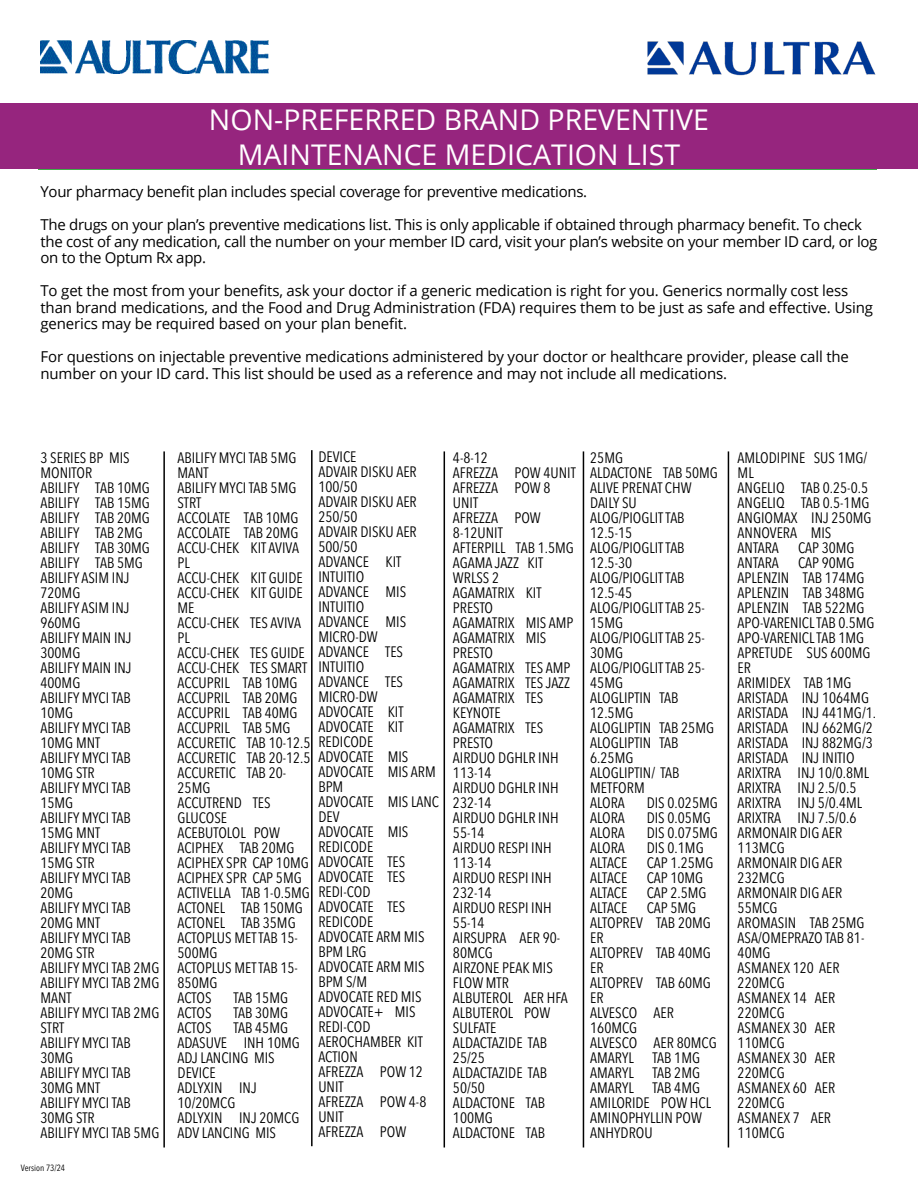
<style>
.page{position:relative;width:918px;height:1188px;background:#fff}
.page>*{position:absolute;margin:0;border:0;box-sizing:border-box;transform-origin:0 0}
.t1{font:28.5px/34.2px "Open Sans";color:#fff;text-align:center}
.t2{font:condensed 15px/15px "Avenir Next LT Pro";color:#000}
.t3{font:15px/16.5px "Open Sans";letter-spacing:-.01em;color:#000}
.t4{font:condensed 9px "Avenir Next LT Pro";color:#000}
</style>
<div class="page">
<div style="left:0;top:104px;width:918px;height:65px;background:#96257e"></div>
<img style="left:40px;top:40px;width:228px;height:33px">
<img style="left:647px;top:41px;width:229px;height:35px">
<hr style="left:163px;top:451px;width:2px;height:697px;background:#000">
<hr style="left:311px;top:450px;width:2px;height:696px;background:#000">
<hr style="left:444px;top:451px;width:1px;height:697px;background:#000">
<hr style="left:583px;top:451px;width:1px;height:697px;background:#000">
<hr style="left:728px;top:451px;width:1px;height:697px;background:#000">
<h1 class="t1" style="left:209px;top:102px;width:502px">NON-PREFERRED BRAND PREVENTIVE<br>MAINTENANCE MEDICATION LIST</h1>
<p class="t3" style="left:41px;top:183px;width:548px">Your pharmacy benefit plan includes special coverage for preventive medications.</p>
<p class="t3" style="left:41px;top:216px;width:839px">The drugs on your plan’s preventive medications list. This is only applicable if obtained through pharmacy benefit. To check the cost of any medication, call the number on your member ID card, visit your plan’s website on your member ID card, or log on to the Optum Rx app.</p>
<p class="t3" style="left:41px;top:282px;width:834px">To get the most from your benefits, ask your doctor if a generic medication is right for you. Generics normally cost less than brand medications, and the Food and Drug Administration (FDA) requires them to be just as safe and effective. Using generics may be required based on your plan benefit.</p>
<p class="t3" style="left:41px;top:348px;width:810px">For questions on injectable preventive medications administered by your doctor or healthcare provider, please call the number on your ID card. This list should be used as a reference and may not include all medications.</p>
<p class="t2" style="left:40px;top:450px;width:120px">3 SERIES BP MIS<br>MONITOR<br>ABILIFY TAB 10MG<br>ABILIFY TAB 15MG<br>ABILIFY TAB 20MG<br>ABILIFY TAB 2MG<br>ABILIFY TAB 30MG<br>ABILIFY TAB 5MG<br>ABILIFY ASIM INJ<br>720MG<br>ABILIFY ASIM INJ<br>960MG<br>ABILIFY MAIN INJ<br>300MG<br>ABILIFY MAIN INJ<br>400MG<br>ABILIFY MYCI TAB<br>10MG<br>ABILIFY MYCI TAB<br>10MG MNT<br>ABILIFY MYCI TAB<br>10MG STR<br>ABILIFY MYCI TAB<br>15MG<br>ABILIFY MYCI TAB<br>15MG MNT<br>ABILIFY MYCI TAB<br>15MG STR<br>ABILIFY MYCI TAB<br>20MG<br>ABILIFY MYCI TAB<br>20MG MNT<br>ABILIFY MYCI TAB<br>20MG STR<br>ABILIFY MYCI TAB 2MG<br>ABILIFY MYCI TAB 2MG<br>MANT<br>ABILIFY MYCI TAB 2MG<br>STRT<br>ABILIFY MYCI TAB<br>30MG<br>ABILIFY MYCI TAB<br>30MG MNT<br>ABILIFY MYCI TAB<br>30MG STR<br>ABILIFY MYCI TAB 5MG</p>
<p class="t2" style="left:178px;top:450px;width:135px">ABILIFY MYCI TAB 5MG<br>MANT<br>ABILIFY MYCI TAB 5MG<br>STRT<br>ACCOLATE TAB 10MG<br>ACCOLATE TAB 20MG<br>ACCU-CHEK KIT AVIVA<br>PL<br>ACCU-CHEK KIT GUIDE<br>ACCU-CHEK KIT GUIDE<br>ME<br>ACCU-CHEK TES AVIVA<br>PL<br>ACCU-CHEK TES GUIDE<br>ACCU-CHEK TES SMART<br>ACCUPRIL TAB 10MG<br>ACCUPRIL TAB 20MG<br>ACCUPRIL TAB 40MG<br>ACCUPRIL TAB 5MG<br>ACCURETIC TAB 10-12.5<br>ACCURETIC TAB 20-12.5<br>ACCURETIC TAB 20-<br>25MG<br>ACCUTREND TES<br>GLUCOSE<br>ACEBUTOLOL POW<br>ACIPHEX TAB 20MG<br>ACIPHEX SPR CAP 10MG<br>ACIPHEX SPR CAP 5MG<br>ACTIVELLA TAB 1-0.5MG<br>ACTONEL TAB 150MG<br>ACTONEL TAB 35MG<br>ACTOPLUS MET TAB 15-<br>500MG<br>ACTOPLUS MET TAB 15-<br>850MG<br>ACTOS</p>
<p class="t2" style="left:233px;top:990px;width:56px">TAB 15MG</p>
<p class="t2" style="left:178px;top:1005px;width:35px">ACTOS</p>
<p class="t2" style="left:233px;top:1005px;width:56px">TAB 30MG</p>
<p class="t2" style="left:178px;top:1020px;width:35px">ACTOS</p>
<p class="t2" style="left:178px;top:1020px;width:124px;text-indent:56px">TAB 45MG<br>ADASUVE INH 10MG<br>ADJ LANCING MIS<br>DEVICE<br>ADLYXIN INJ<br>10/20MCG<br>ADLYXIN INJ 20MCG<br>ADV LANCING MIS</p>
<p class="t2" style="left:318px;top:449px;width:122px">DEVICE<br>ADVAIR DISKU AER<br>100/50<br>ADVAIR DISKU AER<br>250/50<br>ADVAIR DISKU AER<br>500/50<br>ADVANCE KIT<br>INTUITIO<br>ADVANCE MIS<br>INTUITIO<br>ADVANCE MIS<br>MICRO-DW<br>ADVANCE TES<br>INTUITIO<br>ADVANCE TES<br>MICRO-DW<br>ADVOCATE KIT<br>ADVOCATE KIT<br>REDICODE<br>ADVOCATE MIS<br>ADVOCATE MIS ARM<br>BPM<br>ADVOCATE MIS LANC<br>DEV<br>ADVOCATE MIS<br>REDICODE<br>ADVOCATE TES<br>ADVOCATE TES<br>REDI-COD<br>ADVOCATE TES<br>REDICODE<br>ADVOCATE ARM MIS<br>BPM LRG<br>ADVOCATE ARM MIS<br>BPM S/M<br>ADVOCATE RED MIS<br>ADVOCATE+ MIS<br>REDI-COD<br>AEROCHAMBER KIT<br>ACTION<br>AFREZZA POW 12<br>UNIT<br>AFREZZA POW 4-8<br>UNIT<br>AFREZZA POW</p>
<p class="t4" style="left:21px;top:1162px;width:46px">Version 73/24</p>
<p class="t2" style="left:453px;top:450px;width:124px">4-8-12<br>AFREZZA POW 4UNIT<br>AFREZZA POW 8<br>UNIT<br>AFREZZA POW<br>8-12UNIT<br>AFTERPILL TAB 1.5MG<br>AGAMA JAZZ KIT<br>WRLSS 2<br>AGAMATRIX KIT<br>PRESTO<br>AGAMATRIX MIS AMP<br>AGAMATRIX MIS<br>PRESTO<br>AGAMATRIX TES AMP<br>AGAMATRIX TES JAZZ<br>AGAMATRIX TES<br>KEYNOTE<br>AGAMATRIX TES<br>PRESTO<br>AIRDUO DGHLR INH<br>113-14<br>AIRDUO DGHLR INH<br>232-14<br>AIRDUO DGHLR INH<br>55-14<br>AIRDUO RESPI INH<br>113-14<br>AIRDUO RESPI INH<br>232-14<br>AIRDUO RESPI INH<br>55-14<br>AIRSUPRA AER 90-<br>80MCG<br>AIRZONE PEAK MIS<br>FLOW MTR<br>ALBUTEROL AER HFA<br>ALBUTEROL POW<br>SULFATE<br>ALDACTAZIDE TAB<br>25/25<br>ALDACTAZIDE TAB<br>50/50<br>ALDACTONE TAB<br>100MG<br>ALDACTONE TAB</p>
<p class="t2" style="left:590px;top:450px;width:129px">25MG<br>ALDACTONE TAB 50MG<br>ALIVE PRENAT CHW<br>DAILY SU<br>ALOG/PIOGLIT TAB<br>12.5-15<br>ALOG/PIOGLIT TAB<br>12.5-30<br>ALOG/PIOGLIT TAB<br>12.5-45<br>ALOG/PIOGLIT TAB 25-<br>15MG<br>ALOG/PIOGLIT TAB 25-<br>30MG<br>ALOG/PIOGLIT TAB 25-<br>45MG<br>ALOGLIPTIN TAB<br>12.5MG<br>ALOGLIPTIN TAB 25MG<br>ALOGLIPTIN TAB<br>6.25MG<br>ALOGLIPTIN/ TAB<br>METFORM<br>ALORA</p>
<p class="t2" style="left:647px;top:795px;width:73px">DIS 0.025MG</p>
<p class="t2" style="left:590px;top:810px;width:36px">ALORA</p>
<p class="t2" style="left:647px;top:810px;width:66px">DIS 0.05MG</p>
<p class="t2" style="left:590px;top:825px;width:36px">ALORA</p>
<p class="t2" style="left:647px;top:825px;width:73px">DIS 0.075MG</p>
<p class="t2" style="left:590px;top:840px;width:36px">ALORA</p>
<p class="t2" style="left:647px;top:840px;width:58px">DIS 0.1MG</p>
<p class="t2" style="left:590px;top:855px;width:39px">ALTACE</p>
<p class="t2" style="left:647px;top:855px;width:68px">CAP 1.25MG</p>
<p class="t2" style="left:590px;top:870px;width:39px">ALTACE</p>
<p class="t2" style="left:647px;top:870px;width:58px">CAP 10MG</p>
<p class="t2" style="left:590px;top:885px;width:39px">ALTACE</p>
<p class="t2" style="left:647px;top:885px;width:61px">CAP 2.5MG</p>
<p class="t2" style="left:590px;top:900px;width:39px">ALTACE</p>
<p class="t2" style="left:590px;top:900px;width:128px;text-indent:57px">CAP 5MG<br>ALTOPREV TAB 20MG<br>ER<br>ALTOPREV TAB 40MG<br>ER<br>ALTOPREV TAB 60MG<br>ER<br>ALVESCO AER<br>160MCG<br>ALVESCO AER 80MCG<br>AMARYL TAB 1MG<br>AMARYL TAB 2MG<br>AMARYL TAB 4MG<br>AMILORIDE POW HCL<br>AMINOPHYLLIN POW<br>ANHYDROU</p>
<p class="t2" style="left:738px;top:450px;width:135px">AMLODIPINE SUS 1MG/<br>ML<br>ANGELIQ TAB 0.25-0.5<br>ANGELIQ TAB 0.5-1MG<br>ANGIOMAX INJ 250MG<br>ANNOVERA MIS<br>ANTARA</p>
<p class="t2" style="left:798px;top:540px;width:58px">CAP 30MG</p>
<p class="t2" style="left:738px;top:555px;width:140px;text-indent:60px">CAP 90MG<br>APLENZIN TAB 174MG<br>APLENZIN TAB 348MG<br>APLENZIN TAB 522MG<br>APO-VARENICL TAB 0.5MG<br>APO-VARENICL TAB 1MG<br>APRETUDE SUS 600MG<br>ER<br>ARIMIDEX TAB 1MG<br>ARISTADA INJ 1064MG<br>ARISTADA INJ 441MG/1.<br>ARISTADA INJ 662MG/2<br>ARISTADA INJ 882MG/3<br>ARISTADA INJ INITIO<br>ARIXTRA INJ 10/0.8ML<br>ARIXTRA INJ 2.5/0.5<br>ARIXTRA INJ 5/0.4ML<br>ARIXTRA INJ 7.5/0.6<br>ARMONAIR DIG AER<br>113MCG<br>ARMONAIR DIG AER<br>232MCG<br>ARMONAIR DIG AER<br>55MCG<br>AROMASIN TAB 25MG<br>ASA/OMEPRAZO TAB 81-<br>40MG<br>ASMANEX 120 AER<br>220MCG<br>ASMANEX 14 AER<br>220MCG<br>ASMANEX 30 AER<br>110MCG<br>ASMANEX 30 AER<br>220MCG<br>ASMANEX 60 AER<br>220MCG<br>ASMANEX 7 AER<br>110MCG</p>
<p class="t2" style="left:738px;top:555px;width:43px">ANTARA</p>
</div>
